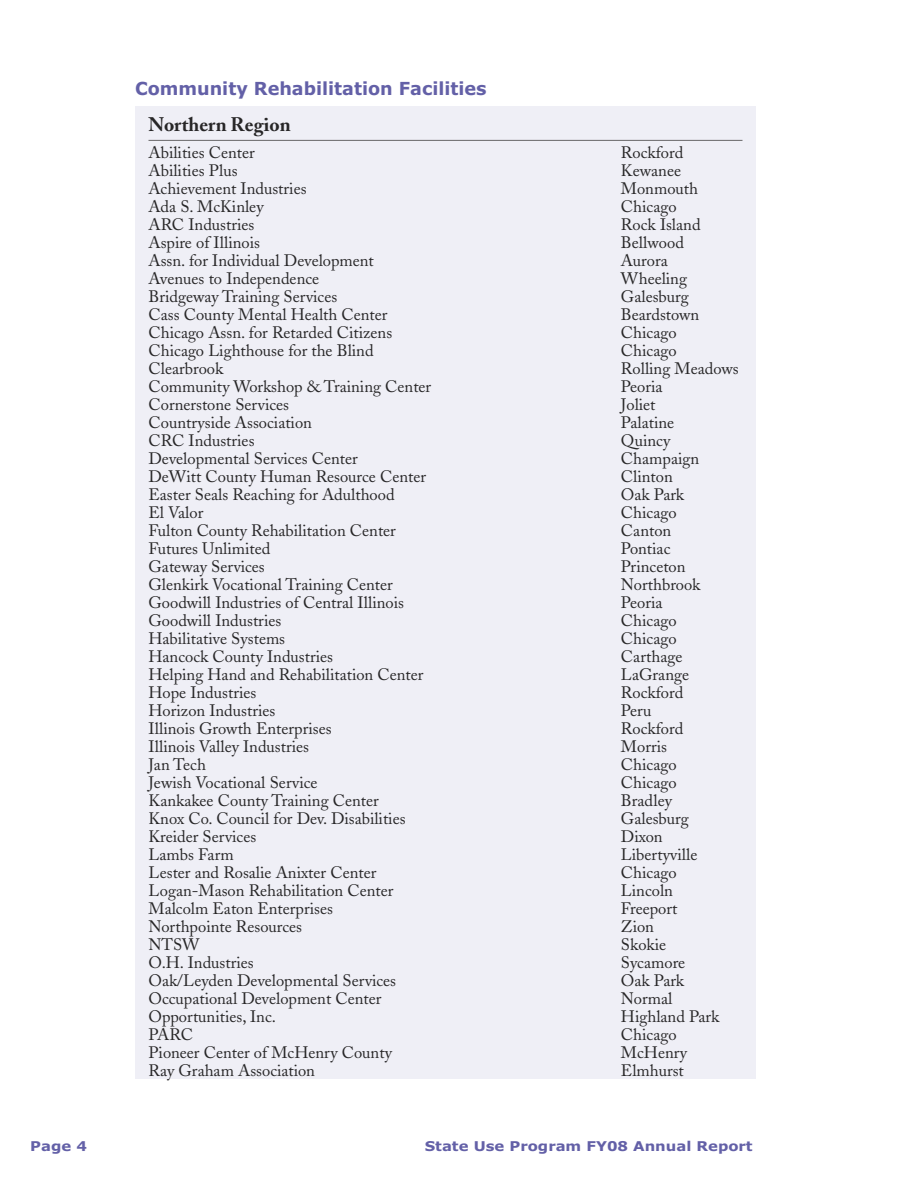
<style>
.page{position:relative;width:918px;height:1188px;background:#fff}
.page>*{position:absolute;margin:0;border:0;box-sizing:border-box;transform-origin:0 0}
.t1{font:700 19.5px "Adobe Caslon";color:#272627}
.t2{font:700 18px "Verdana";color:#6360a7}
.t3{font:16.5px "Adobe Caslon";color:#272627}
.t4{font:700 13.5px "Verdana";color:#6360a7;scale:1.1 1}
</style>
<div class="page">
<div style="left:135px;top:106px;width:621px;height:972px;background:#efeff6"></div>
<hr style="left:148px;top:140px;width:594px;height:1px;background:#686768">
<p class="t2" style="left:135px;top:78px;width:353px">Community Rehabilitation Facilities</p>
<p class="t1" style="left:148px;top:116px;width:144px">Northern Region</p>
<p class="t3" style="left:148px;top:146px;width:108px">Abilities Center</p>
<p class="t3" style="left:621px;top:146px;width:64px">Rockford</p>
<p class="t3" style="left:148px;top:164px;width:91px">Abilities Plus</p>
<p class="t3" style="left:621px;top:164px;width:62px">Kewanee</p>
<p class="t3" style="left:148px;top:182px;width:160px">Achievement Industries</p>
<p class="t3" style="left:621px;top:182px;width:79px">Monmouth</p>
<p class="t3" style="left:148px;top:200px;width:117px">Ada S. McKinley</p>
<p class="t3" style="left:621px;top:200px;width:57px">Chicago</p>
<p class="t3" style="left:148px;top:218px;width:107px">ARC Industries</p>
<p class="t3" style="left:621px;top:218px;width:81px">Rock Island</p>
<p class="t3" style="left:148px;top:236px;width:113px">Aspire of Illinois</p>
<p class="t3" style="left:621px;top:236px;width:64px">Bellwood</p>
<p class="t3" style="left:148px;top:254px;width:227px">Assn. for Individual Development</p>
<p class="t3" style="left:621px;top:254px;width:48px">Aurora</p>
<p class="t3" style="left:148px;top:272px;width:172px">Avenues to Independence</p>
<p class="t3" style="left:621px;top:272px;width:68px">Wheeling</p>
<p class="t3" style="left:148px;top:290px;width:190px">Bridgeway Training Services</p>
<p class="t3" style="left:621px;top:290px;width:69px">Galesburg</p>
<p class="t3" style="left:148px;top:308px;width:241px">Cass County Mental Health Center</p>
<p class="t3" style="left:621px;top:308px;width:80px">Beardstown</p>
<p class="t3" style="left:148px;top:326px;width:245px">Chicago Assn. for Retarded Citizens</p>
<p class="t3" style="left:621px;top:326px;width:57px">Chicago</p>
<p class="t3" style="left:148px;top:344px;width:227px">Chicago Lighthouse for the Blind</p>
<p class="t3" style="left:621px;top:344px;width:57px">Chicago</p>
<p class="t3" style="left:148px;top:362px;width:76px">Clearbrook</p>
<p class="t3" style="left:621px;top:362px;width:119px">Rolling Meadows</p>
<p class="t3" style="left:148px;top:380px;width:284px">Community Workshop &amp; Training Center</p>
<p class="t3" style="left:621px;top:380px;width:43px">Peoria</p>
<p class="t3" style="left:148px;top:398px;width:142px">Cornerstone Services</p>
<p class="t3" style="left:621px;top:398px;width:36px">Joliet</p>
<p class="t3" style="left:148px;top:416px;width:165px">Countryside Association</p>
<p class="t3" style="left:621px;top:416px;width:55px">Palatine</p>
<p class="t3" style="left:148px;top:434px;width:108px">CRC Industries</p>
<p class="t3" style="left:621px;top:434px;width:51px">Quincy</p>
<p class="t3" style="left:148px;top:452px;width:211px">Developmental Services Center</p>
<p class="t3" style="left:621px;top:452px;width:80px">Champaign</p>
<p class="t3" style="left:148px;top:470px;width:279px">DeWitt County Human Resource Center</p>
<p class="t3" style="left:621px;top:470px;width:53px">Clinton</p>
<p class="t3" style="left:148px;top:488px;width:248px">Easter Seals Reaching for Adulthood</p>
<p class="t3" style="left:621px;top:488px;width:65px">Oak Park</p>
<p class="t3" style="left:148px;top:506px;width:56px">El Valor</p>
<p class="t3" style="left:621px;top:506px;width:57px">Chicago</p>
<p class="t3" style="left:148px;top:524px;width:249px">Fulton County Rehabilitation Center</p>
<p class="t3" style="left:621px;top:524px;width:52px">Canton</p>
<p class="t3" style="left:148px;top:542px;width:123px">Futures Unlimited</p>
<p class="t3" style="left:621px;top:542px;width:51px">Pontiac</p>
<p class="t3" style="left:148px;top:560px;width:118px">Gateway Services</p>
<p class="t3" style="left:621px;top:560px;width:66px">Princeton</p>
<p class="t3" style="left:148px;top:578px;width:246px">Glenkirk Vocational Training Center</p>
<p class="t3" style="left:621px;top:578px;width:81px">Northbrook</p>
<p class="t3" style="left:148px;top:596px;width:257px">Goodwill Industries of Central Illinois</p>
<p class="t3" style="left:621px;top:596px;width:43px">Peoria</p>
<p class="t3" style="left:148px;top:614px;width:134px">Goodwill Industries</p>
<p class="t3" style="left:621px;top:614px;width:57px">Chicago</p>
<p class="t3" style="left:148px;top:632px;width:138px">Habilitative Systems</p>
<p class="t3" style="left:621px;top:632px;width:57px">Chicago</p>
<p class="t3" style="left:148px;top:650px;width:186px">Hancock County Industries</p>
<p class="t3" style="left:621px;top:650px;width:63px">Carthage</p>
<p class="t3" style="left:148px;top:668px;width:277px">Helping Hand and Rehabilitation Center</p>
<p class="t3" style="left:621px;top:668px;width:70px">LaGrange</p>
<p class="t3" style="left:148px;top:686px;width:109px">Hope Industries</p>
<p class="t3" style="left:621px;top:686px;width:64px">Rockford</p>
<p class="t3" style="left:148px;top:704px;width:128px">Horizon Industries</p>
<p class="t3" style="left:621px;top:704px;width:32px">Peru</p>
<p class="t3" style="left:148px;top:722px;width:185px">Illinois Growth Enterprises</p>
<p class="t3" style="left:621px;top:722px;width:64px">Rockford</p>
<p class="t3" style="left:148px;top:740px;width:162px">Illinois Valley Industries</p>
<p class="t3" style="left:621px;top:740px;width:48px">Morris</p>
<p class="t3" style="left:148px;top:758px;width:59px">Jan Tech</p>
<p class="t3" style="left:621px;top:758px;width:57px">Chicago</p>
<p class="t3" style="left:148px;top:776px;width:171px">Jewish Vocational Service</p>
<p class="t3" style="left:621px;top:776px;width:57px">Chicago</p>
<p class="t3" style="left:148px;top:794px;width:232px">Kankakee County Training Center</p>
<p class="t3" style="left:621px;top:794px;width:53px">Bradley</p>
<p class="t3" style="left:148px;top:812px;width:259px">Knox Co. Council for Dev. Disabilities</p>
<p class="t3" style="left:621px;top:812px;width:69px">Galesburg</p>
<p class="t3" style="left:148px;top:830px;width:109px">Kreider Services</p>
<p class="t3" style="left:621px;top:830px;width:43px">Dixon</p>
<p class="t3" style="left:148px;top:848px;width:87px">Lambs Farm</p>
<p class="t3" style="left:621px;top:848px;width:78px">Libertyville</p>
<p class="t3" style="left:148px;top:866px;width:229px">Lester and Rosalie Anixter Center</p>
<p class="t3" style="left:621px;top:866px;width:57px">Chicago</p>
<p class="t3" style="left:148px;top:884px;width:246px">Logan-Mason Rehabilitation Center</p>
<p class="t3" style="left:621px;top:884px;width:54px">Lincoln</p>
<p class="t3" style="left:148px;top:902px;width:186px">Malcolm Eaton Enterprises</p>
<p class="t3" style="left:621px;top:902px;width:58px">Freeport</p>
<p class="t3" style="left:148px;top:920px;width:155px">Northpointe Resources</p>
<p class="t3" style="left:621px;top:920px;width:35px">Zion</p>
<p class="t3" style="left:148px;top:938px;width:52px">NTSW</p>
<p class="t3" style="left:621px;top:938px;width:47px">Skokie</p>
<p class="t3" style="left:148px;top:956px;width:107px">O.H. Industries</p>
<p class="t3" style="left:621px;top:956px;width:66px">Sycamore</p>
<p class="t3" style="left:148px;top:974px;width:249px">Oak/Leyden Developmental Services</p>
<p class="t3" style="left:621px;top:974px;width:65px">Oak Park</p>
<p class="t3" style="left:148px;top:992px;width:234px">Occupational Development Center</p>
<p class="t3" style="left:621px;top:992px;width:53px">Normal</p>
<p class="t3" style="left:148px;top:1010px;width:129px">Opportunities, Inc.</p>
<p class="t3" style="left:621px;top:1010px;width:100px">Highland Park</p>
<p class="t3" style="left:148px;top:1028px;width:46px">PARC</p>
<p class="t3" style="left:621px;top:1028px;width:57px">Chicago</p>
<p class="t3" style="left:148px;top:1046px;width:245px">Pioneer Center of McHenry County</p>
<p class="t3" style="left:621px;top:1046px;width:68px">McHenry</p>
<p class="t3" style="left:148px;top:1064px;width:168px">Ray Graham Association</p>
<p class="t3" style="left:621px;top:1064px;width:64px">Elmhurst</p>
<p class="t4" style="left:30px;top:1139px;width:53px">Page 4</p>
<p class="t4" style="left:425px;top:1139px;width:300px">State Use Program FY08 Annual Report</p>
</div>
